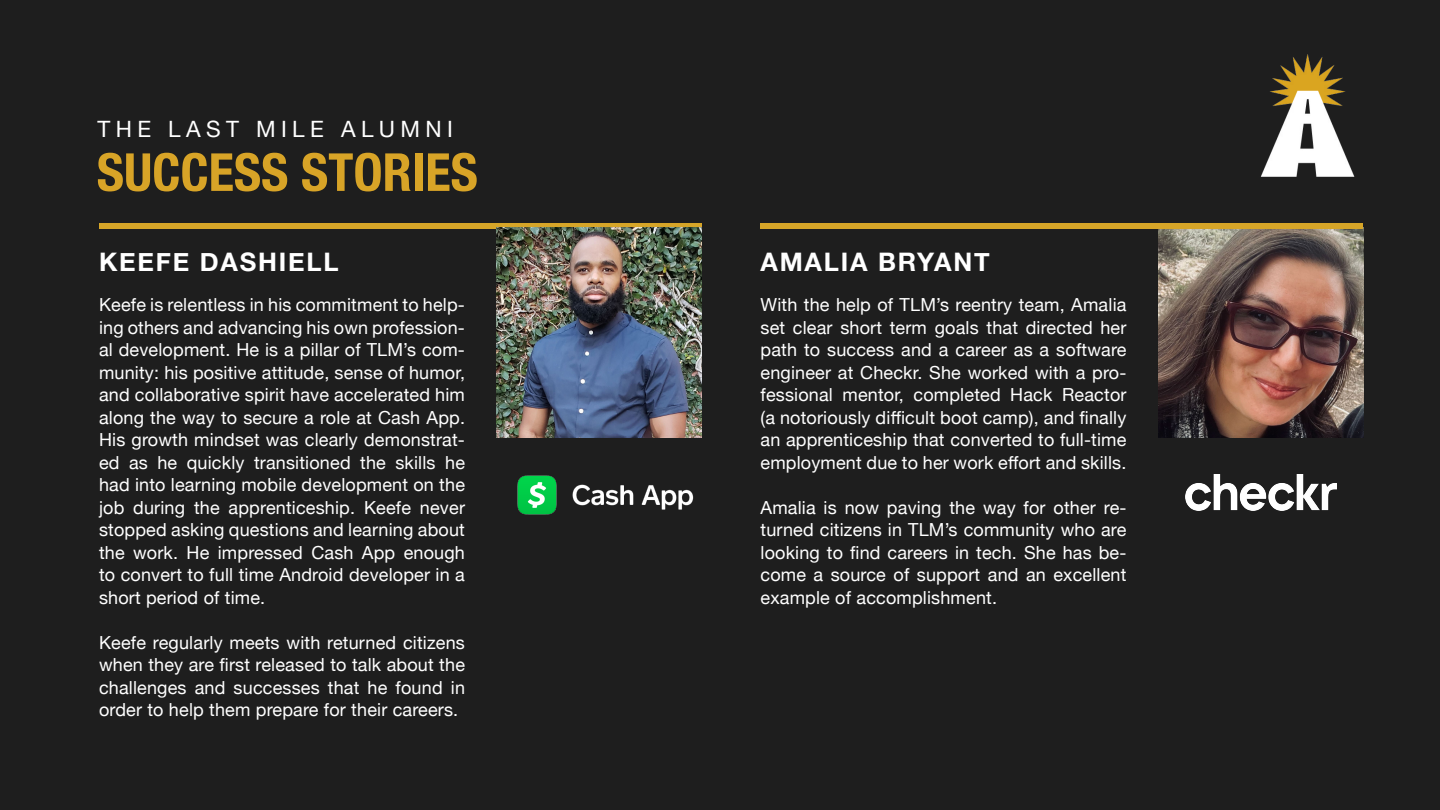
<style>
.page{position:relative;width:1440px;height:810px;background:#1e1e1e}
.page>*{position:absolute;margin:0;border:0;box-sizing:border-box;transform-origin:0 0}
.t1{font:700 condensed 52.5px "Helvetica Neue";color:#d8a427}
.t2{font:700 25.5px "Helvetica Neue";letter-spacing:.07em;color:#fff}
.t3{font:22.5px "Helvetica Neue";letter-spacing:.24em;color:#fff}
._11_Point_Paragraph{font:18px/22.5px "Helvetica Neue";letter-spacing:.01em;color:#fff;text-align:justify}
</style>
<div class="page">
<img style="left:1261px;top:54px;width:94px;height:123px">
<div style="left:99px;top:223px;width:603px;height:5px;background:#d6a528"></div>
<img style="left:497px;top:228px;width:205px;height:210px">
<img style="left:1158px;top:228px;width:206px;height:210px">
<img style="left:1185px;top:475px;width:151px;height:35px">
<img style="left:517px;top:475px;width:177px;height:40px">
<div style="left:760px;top:223px;width:604px;height:5px;background:#d6a528"></div>
<p class="t3" style="left:98px;top:113px;width:357px">THE LAST MILE ALUMNI</p>
<p class="t1" style="left:97px;top:129px;width:383px">SUCCESS STORIES</p>
<p class="t2" style="left:99px;top:242px;width:241px">KEEFE DASHIELL</p>
<p class="_11_Point_Paragraph" style="left:99px;top:295px;width:368px">Keefe is relentless in his commitment to help&shy;ing others and advancing his own profession&shy;al development. He is a pillar of TLM’s com&shy;munity: his positive attitude, sense of humor, and collaborative spirit have accelerated him along the way to secure a role at Cash App.<br>His growth mindset was clearly demonstrat&shy;ed as he quickly transitioned the skills he had into learning mobile development on the job during the apprenticeship. Keefe never stopped asking questions and learning about the work. He impressed Cash App enough to convert to full time Android developer in a short period of time.</p>
<p class="_11_Point_Paragraph" style="left:99px;top:632px;width:368px">Keefe regularly meets with returned citizens when they are first released to talk about the challenges and successes that he found in order to help them prepare for their careers.</p>
<p class="t2" style="left:761px;top:242px;width:231px">AMALIA BRYANT</p>
<p class="_11_Point_Paragraph" style="left:761px;top:295px;width:368px">With the help of TLM’s reentry team, Amalia set clear short term goals that directed her path to success and a career as a software engineer at Checkr. She worked with a pro&shy;fessional mentor, completed Hack Reactor (a notoriously difficult boot camp), and finally an apprenticeship that converted to full-time employment due to her work effort and skills.</p>
<p class="_11_Point_Paragraph" style="left:761px;top:497px;width:368px">Amalia is now paving the way for other re&shy;turned citizens in TLM’s community who are looking to find careers in tech. She has be&shy;come a source of support and an excellent example of accomplishment.</p>
</div>
